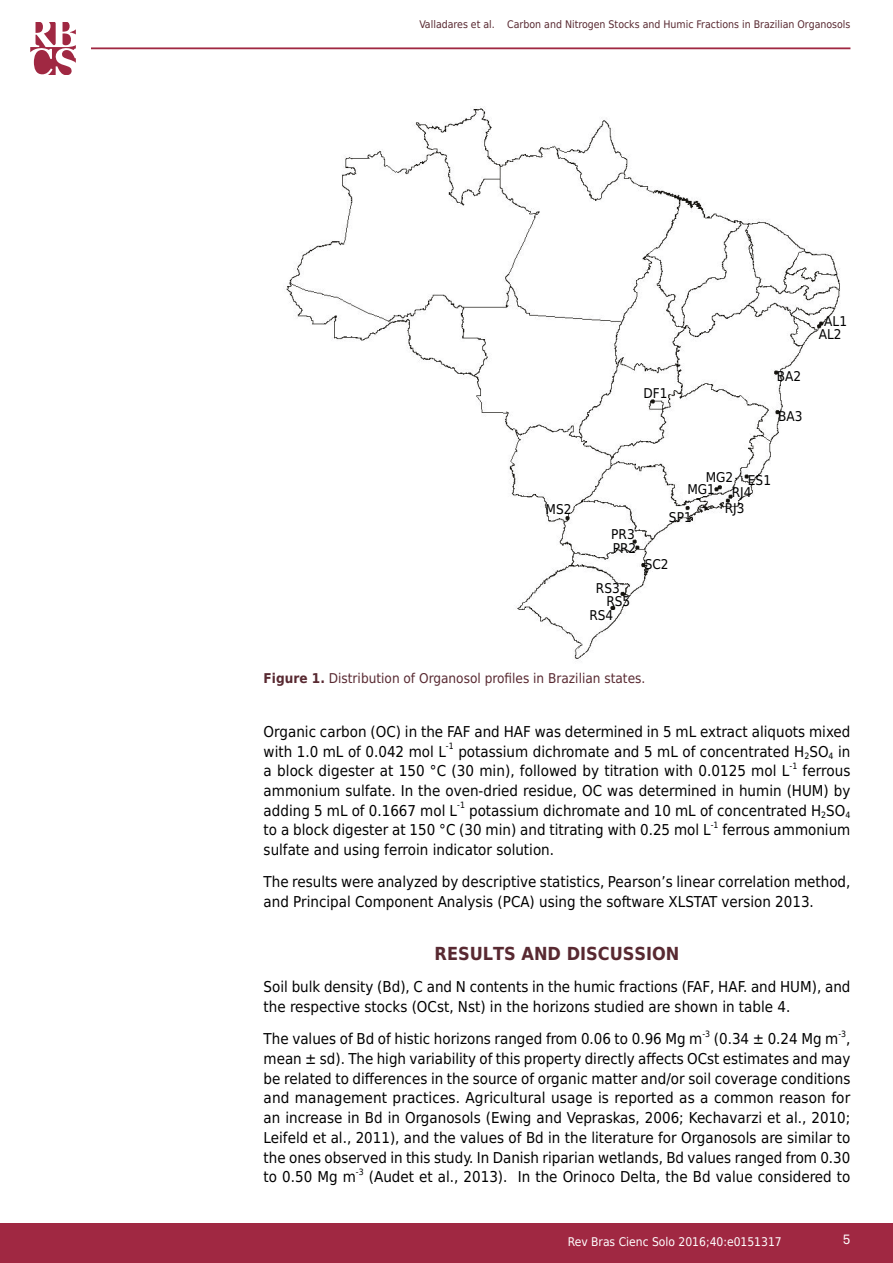
<style>
.page{position:relative;width:893px;height:1263px;background:#fff}
.page>*{position:absolute;margin:0;border:0;box-sizing:border-box;transform-origin:0 0}
.t1{font:700 18px "DejaVu Sans Condensed";color:#582931}
.t2{font:15px/19.6px "DejaVu Sans Condensed";color:#000}
.t3{font:13.5px "DejaVu Sans Condensed";color:#582931}
.t4{font:13.5px/13.5px "DejaVu Sans Condensed";color:#000}
.t5{font:13.5px "Akkurat Pro";color:#fff}
.t6{font:12px "DejaVu Sans Condensed";color:#fff}
.t7{font:10.5px "DejaVu Sans Condensed";color:#582931}
.t8{font:8.7px "DejaVu Sans Condensed";color:#000}
.s1{font-weight:700}
</style>
<div class="page">
<div style="left:0;top:1223px;width:893px;height:40px;background:#a02842"></div>
<hr style="left:91px;top:47px;width:759px;height:2px;background:#a02842">
<svg style="left:30px;top:22px;width:46px;height:52px"></svg>
<img style="left:286px;top:106px;width:554px;height:553px">
<p class="t7" style="left:419px;top:16px;width:433px">Valladares et al. Carbon and Nitrogen Stocks and Humic Fractions in Brazilian Organosols</p>
<p class="t4" style="left:643px;top:386px;width:26px">DF1</p>
<p class="t4" style="left:777px;top:369px;width:26px">BA2</p>
<p class="t4" style="left:778px;top:409px;width:26px">BA3</p>
<p class="t4" style="left:819px;top:314px;width:30px;text-align:center">AL1<br>AL2</p>
<p class="t4" style="left:546px;top:502px;width:27px">MS2</p>
<p class="t4" style="left:611px;top:526px;width:27px;line-height:14.5px">PR3<br>PR2</p>
<p class="t4" style="left:606px;top:582px;width:25px;line-height:12.6px;text-indent:-11px">RS3<br>RS5</p>
<p class="t4" style="left:589px;top:609px;width:25px">RS4</p>
<p class="t4" style="left:687px;top:471px;width:47px;line-height:11.7px;text-indent:18px">MG2<br>MG1</p>
<p class="t4" style="left:669px;top:510px;width:24px">SP1</p>
<p class="t4" style="left:732px;top:474px;width:41px;line-height:12px;text-indent:16px">ES1<br>RJ4</p>
<p class="t4" style="left:725px;top:501px;width:21px">RJ3</p>
<p class="t4" style="left:645px;top:557px;width:25px">SC2</p>
<p class="t3" style="left:264px;top:667px;width:383px"><span class="s1">Figure 1.</span> Distribution of Organosol profiles in Brazilian states.</p>
<p class="t2" style="left:264px;top:721px;width:588px">Organic carbon (OC) in the FAF and HAF was determined in 5 mL extract aliquots mixed with 1.0 mL of 0.042 mol L</p>
<p class="t8" style="left:446px;top:739px;width:9px">-1</p>
<p class="t2" style="left:264px;top:741px;width:588px;text-indent:195px">potassium dichromate and 5 mL of concentrated H<sub>2</sub>SO<sub>4</sub> in a block digester at 150 °C (30 min), followed by titration with 0.0125 mol L</p>
<p class="t8" style="left:789px;top:759px;width:9px">-1</p>
<p class="t2" style="left:264px;top:761px;width:588px;text-align:justify;text-indent:539px">ferrous ammonium sulfate. In the oven-dried residue, OC was determined in humin (HUM) by adding 5 mL of 0.1667 mol L</p>
<p class="t8" style="left:457px;top:798px;width:9px">-1</p>
<p class="t2" style="left:264px;top:800px;width:588px;text-indent:206px">potassium dichromate and 10 mL of concentrated H<sub>2</sub>SO<sub>4 </sub>to a block digester at 150 °C (30 min) and titrating with 0.25 mol L</p>
<p class="t8" style="left:711px;top:818px;width:9px">-1</p>
<p class="t2" style="left:722px;top:820px;width:130px">ferrous ammonium</p>
<p class="t2" style="left:264px;top:833px;width:588px;line-height:32.4px">sulfate and using ferroin indicator solution.<br>The results were analyzed by descriptive statistics, Pearson’s linear correlation method,</p>
<p class="t2" style="left:264px;top:891px;width:552px">and Principal Component Analysis (PCA) using the software XLSTAT version 2013.</p>
<p class="t1" style="left:435px;top:939px;width:246px">RESULTS AND DISCUSSION</p>
<p class="t2" style="left:264px;top:977px;width:588px">Soil bulk density (Bd), C and N contents in the humic fractions (FAF, HAF. and HUM), and the respective stocks (OCst, Nst) in the horizons studied are shown in table 4.</p>
<p class="t2" style="left:264px;top:1029px;width:440px">The values of Bd of histic horizons ranged from 0.06 to 0.96 Mg m</p>
<p class="t8" style="left:702px;top:1027px;width:9px">-3</p>
<p class="t2" style="left:714px;top:1029px;width:126px">(0.34 ± 0.24 Mg m</p>
<p class="t8" style="left:838px;top:1027px;width:9px">-3</p>
<p class="t2" style="left:264px;top:1029px;width:588px;text-align:justify;text-indent:582px">, mean ± sd). The high variability of this property directly affects OCst estimates and may be related to differences in the source of organic matter and/or soil coverage conditions and management practices. Agricultural usage is reported as a common reason for an increase in Bd in Organosols (Ewing and Vepraskas, 2006; Kechavarzi et al., 2010; Leifeld et al., 2011), and the values of Bd in the literature for Organosols are similar to the ones observed in this study. In Danish riparian wetlands, Bd values ranged from 0.30 to 0.50 Mg m</p>
<p class="t8" style="left:356px;top:1165px;width:9px">-3</p>
<p class="t2" style="left:369px;top:1167px;width:483px">(Audet et al., 2013). In the Orinoco Delta, the Bd value considered to</p>
<p class="t6" style="left:568px;top:1231px;width:215px">Rev Bras Cienc Solo 2016;40:e0151317</p>
<p class="t5" style="left:843px;top:1231px;width:9px">5</p>
</div>
